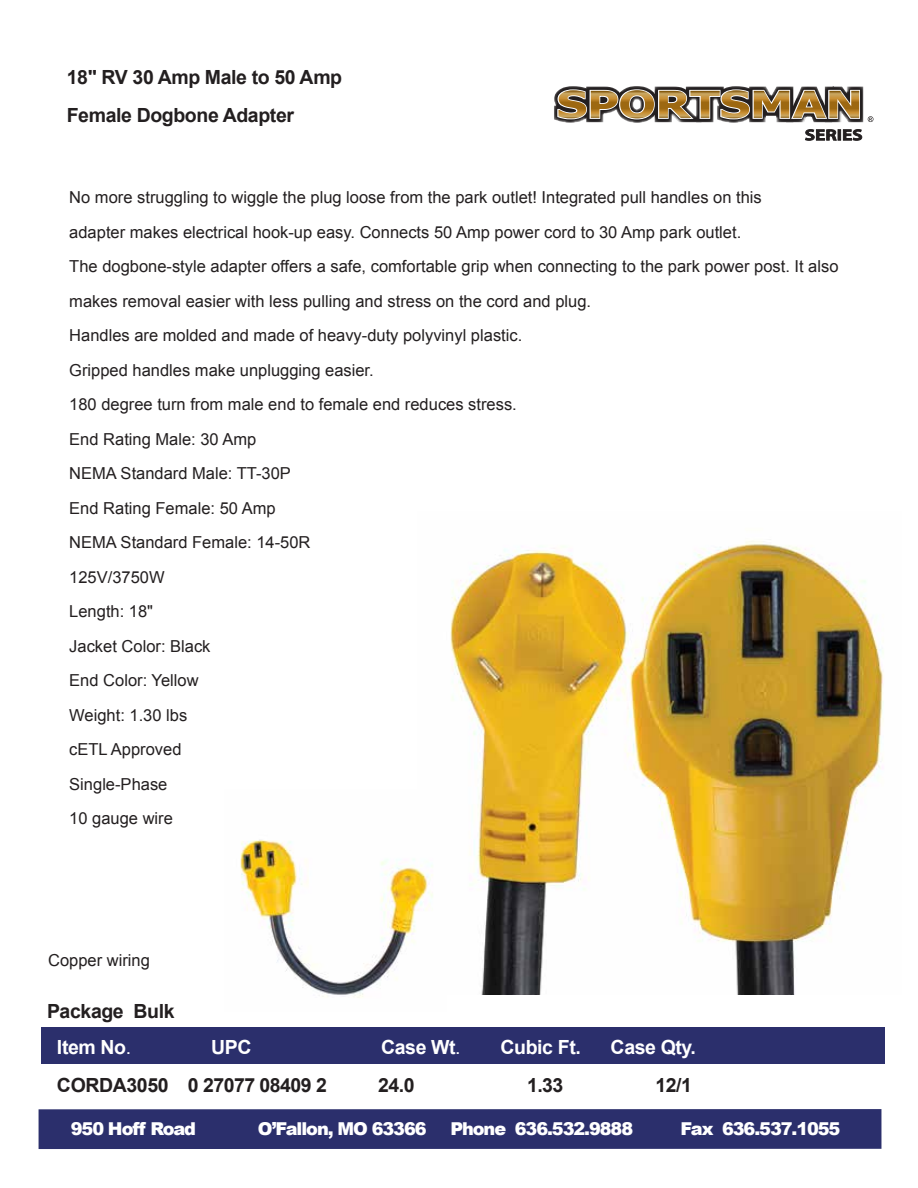
<style>
.page{position:relative;width:918px;height:1188px;background:#fff}
.page>*{position:absolute;margin:0;border:0;box-sizing:border-box;transform-origin:0 0}
.t1{font:700 19.5px/38.2px "Arial";letter-spacing:-.02em;color:#231f20}
.t2{font:700 19.5px "Arial";letter-spacing:-.02em;color:#fff}
.t3{font:900 17.7px "Arial";letter-spacing:-.06em;color:#fff}
.t4{font:16.5px/34.5px "Arial";color:#231f20}
.s1{font-weight:400}
</style>
<div class="page">
<img style="left:450px;top:540px;width:434px;height:455px">
<div style="left:39px;top:1109px;width:842px;height:40px;background:#2b2f6c"></div>
<div style="left:42px;top:1028px;width:843px;height:36px;background:#2b2f6c"></div>
<svg style="left:554px;top:86px;width:319px;height:55px"></svg>
<img style="left:240px;top:840px;width:193px;height:158px">
<p class="t1" style="left:67px;top:59px;width:277px">18" RV 30 Amp Male to 50 Amp<br>Female Dogbone Adapter</p>
<p class="t4" style="left:69px;top:180px;width:771px">No more struggling to wiggle the plug loose from the park outlet! Integrated pull handles on this<br>adapter makes electrical hook-up easy. Connects 50 Amp power cord to 30 Amp park outlet.<br>The dogbone-style adapter offers a safe, comfortable grip when connecting to the park power post. It also makes removal easier with less pulling and stress on the cord and plug.<br>Handles are molded and made of heavy-duty polyvinyl plastic.<br>Gripped handles make unplugging easier.<br>180 degree turn from male end to female end reduces stress.<br>End Rating Male: 30 Amp<br>NEMA Standard Male: TT-30P<br>End Rating Female: 50 Amp<br>NEMA Standard Female: 14-50R<br>125V/3750W<br>Length: 18"<br>Jacket Color: Black<br>End Color: Yellow<br>Weight: 1.30 lbs<br>cETL Approved<br>Single-Phase<br>10 gauge wire</p>
<p class="t4" style="left:48px;top:943px;width:103px">Copper wiring</p>
<p class="t1" style="left:47px;top:992px;width:129px">Package Bulk</p>
<p class="t2" style="left:57px;top:1034px;width:76px">Item No<span class="s1">.</span></p>
<p class="t2" style="left:211px;top:1034px;width:42px">UPC</p>
<p class="t2" style="left:381px;top:1034px;width:81px">Case Wt<span class="s1">.</span></p>
<p class="t2" style="left:501px;top:1034px;width:82px">Cubic Ft.</p>
<p class="t2" style="left:611px;top:1034px;width:87px">Case Qty.</p>
<p class="t1" style="left:57px;top:1067px;width:271px">CORDA3050 0 27077 08409 2</p>
<p class="t1" style="left:378px;top:1067px;width:38px">24.0</p>
<p class="t1" style="left:527px;top:1067px;width:38px">1.33</p>
<p class="t1" style="left:655px;top:1067px;width:38px">12/1</p>
<p class="t3" style="left:71px;top:1115px;width:127px">950 Hoff Road</p>
<p class="t3" style="left:258px;top:1115px;width:170px">O’Fallon, MO 63366</p>
<p class="t3" style="left:450px;top:1115px;width:184px">Phone 636.532.9888</p>
<p class="t3" style="left:681px;top:1115px;width:161px">Fax 636.537.1055</p>
</div>
